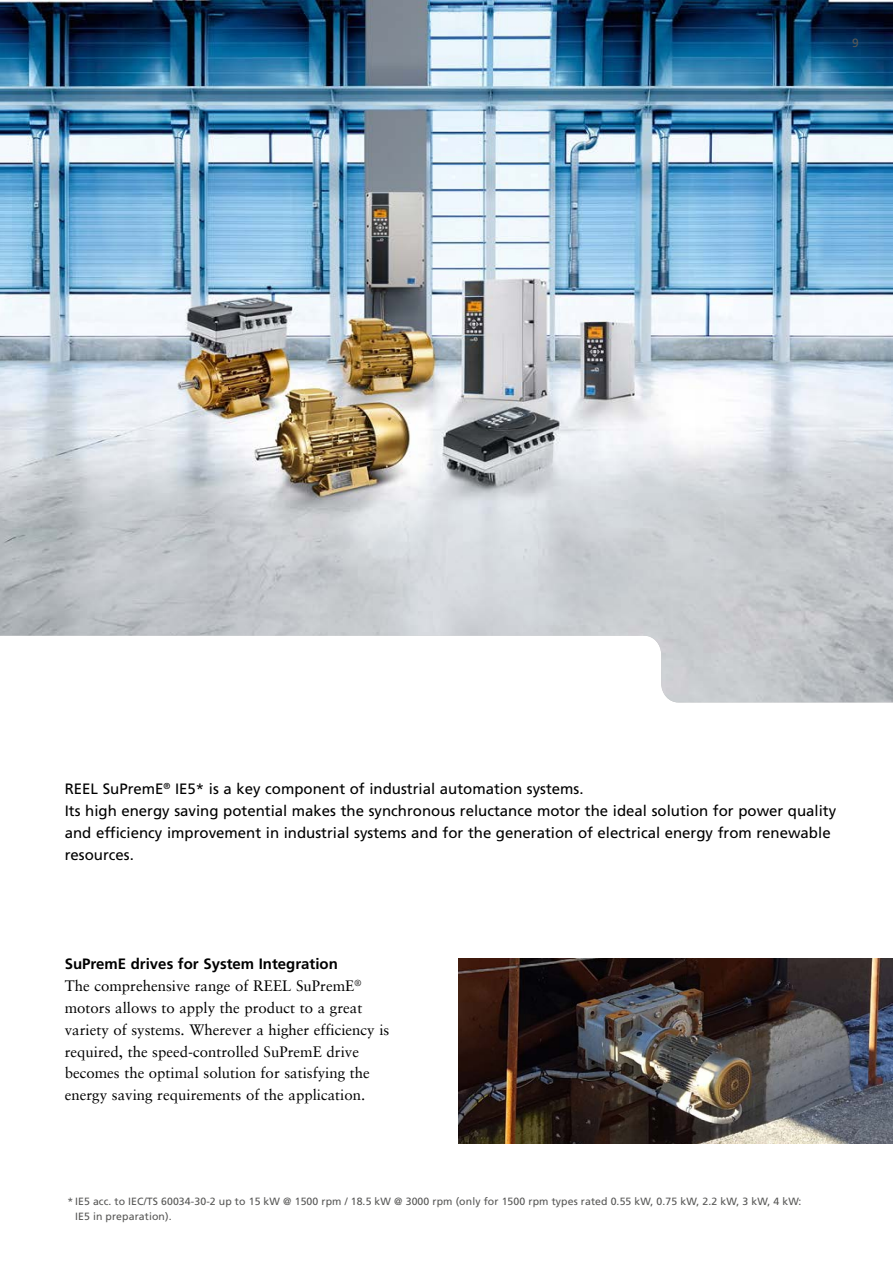
<style>
.page{position:relative;width:893px;height:1263px;background:#fff}
.page>*{position:absolute;margin:0;border:0;box-sizing:border-box;transform-origin:0 0}
.t1{font:15px/21.9px "Frutiger LT Pro";color:#000}
.t2{font:15px/21.9px "Sabon LT";color:#000}
.t3{font:700 15px "Frutiger LT Pro";color:#000}
.t4{font:12px "Frutiger LT Pro";color:#575756}
.t5{font:10.5px/15px "Frutiger LT Pro";letter-spacing:.01em;color:#575756}
</style>
<div class="page">
<img style="left:0;top:0;width:893px;height:702px">
<img style="left:458px;top:958px;width:435px;height:186px">
<p class="t4" style="left:852px;top:36px;width:8px">9</p>
<p class="t1" style="left:65px;top:778px;width:773px">REEL SuPremE<sup>®</sup> IE5* is a key component of industrial automation systems.<br>Its high energy saving potential makes the synchronous reluctance motor the ideal solution for power quality and efficiency improvement in industrial systems and for the generation of electrical energy from renewable resources.</p>
<p class="t3" style="left:65px;top:955px;width:275px">SuPremE drives for System Integration</p>
<p class="t2" style="left:65px;top:975px;width:326px">The comprehensive range of REEL SuPremE<sup>® </sup>motors allows to apply the product to a great variety of systems. Wherever a higher efficiency is required, the speed-controlled SuPremE drive becomes the optimal solution for satisfying the energy saving requirements of the application.</p>
<p class="t5" style="left:75px;top:1194px;width:728px;text-indent:-7px">* IE5 acc. to IEC/TS 60034-30-2 up to 15 kW @ 1500 rpm / 18.5 kW @ 3000 rpm (only for 1500 rpm types rated 0.55 kW, 0.75 kW, 2.2 kW, 3 kW, 4 kW:<br>IE5 in preparation).</p>
</div>
